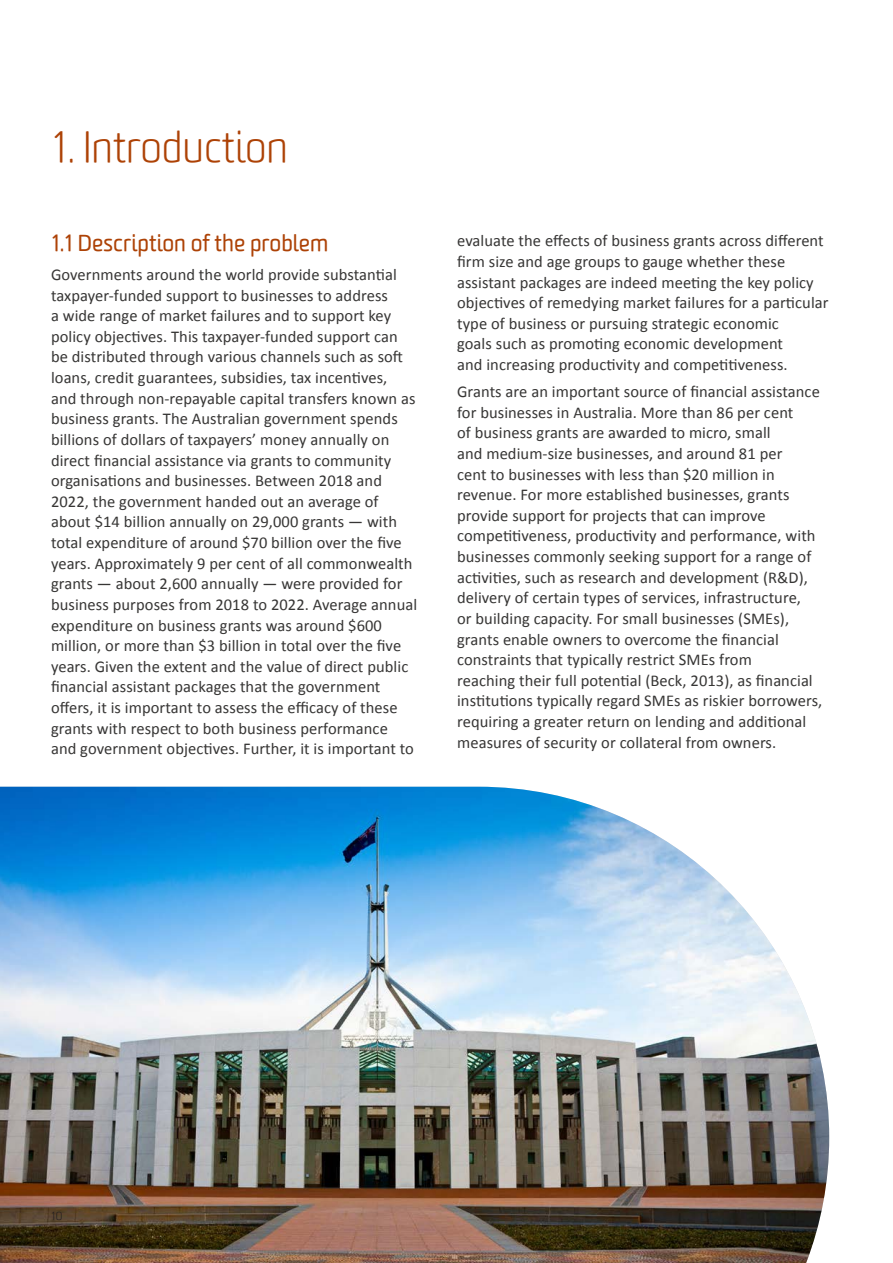
<style>
.page{position:relative;width:893px;height:1263px;background:#fff}
.page>*{position:absolute;margin:0;border:0;box-sizing:border-box;transform-origin:0 0}
.Chapter_Heading{font:300 42px "Worldly";color:#ad4206}
.Section_Header{font:22.5px "Worldly";color:#ad4206}
.Body{font:16.5px/20.7px "Calibri";letter-spacing:.005em;color:#373635}
.t1{font:300 11.25px "Worldly";color:#231f20}
</style>
<div class="page">
<img style="left:0;top:787px;width:829px;height:476px">
<h1 class="Chapter_Heading" style="left:51px;top:123px;width:238px">1. Introduction</h1>
<p class="Section_Header" style="left:51px;top:229px;width:279px">1.1 Description of the problem</p>
<p class="Body" style="left:51px;top:264px;width:368px">Governments around the world provide substantial taxpayer-funded support to businesses to address<br>a wide range of market failures and to support key policy objectives. This taxpayer-funded support can be distributed through various channels such as soft loans, credit guarantees, subsidies, tax incentives,<br>and through non-repayable capital transfers known as business grants. The Australian government spends billions of dollars of taxpayers’ money annually on direct financial assistance via grants to community organisations and businesses. Between 2018 and 2022, the government handed out an average of about $14 billion annually on 29,000 grants — with total expenditure of around $70 billion over the five years. Approximately 9 per cent of all commonwealth grants — about 2,600 annually — were provided for business purposes from 2018 to 2022. Average annual expenditure on business grants was around $600 million, or more than $3 billion in total over the five years. Given the extent and the value of direct public financial assistant packages that the government offers, it is important to assess the efficacy of these grants with respect to both business performance and government objectives. Further, it is important to</p>
<p class="Body" style="left:457px;top:230px;width:373px">evaluate the effects of business grants across different firm size and age groups to gauge whether these assistant packages are indeed meeting the key policy objectives of remedying market failures for a particular type of business or pursuing strategic economic<br>goals such as promoting economic development<br>and increasing productivity and competitiveness.</p>
<p class="Body" style="left:457px;top:381px;width:367px">Grants are an important source of financial assistance for businesses in Australia. More than 86 per cent<br>of business grants are awarded to micro, small<br>and medium-size businesses, and around 81 per<br>cent to businesses with less than $20 million in revenue. For more established businesses, grants provide support for projects that can improve competitiveness, productivity and performance, with businesses commonly seeking support for a range of activities, such as research and development (R&amp;D), delivery of certain types of services, infrastructure,<br>or building capacity. For small businesses (SMEs), grants enable owners to overcome the financial constraints that typically restrict SMEs from<br>reaching their full potential (Beck, 2013), as financial institutions typically regard SMEs as riskier borrowers, requiring a greater return on lending and additional measures of security or collateral from owners.</p>
<p class="t1" style="left:51px;top:1210px;width:13px">10</p>
</div>
